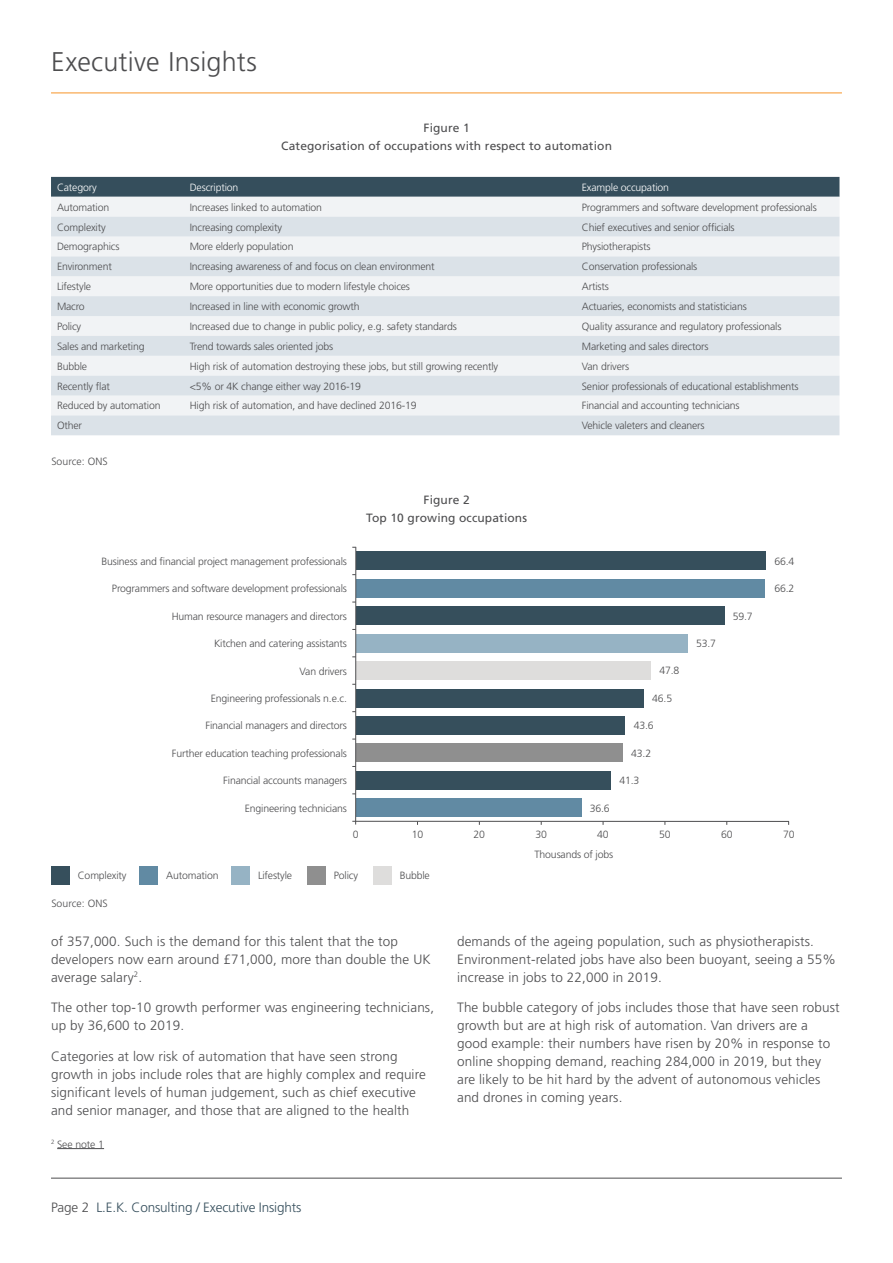
<style>
.page{position:relative;width:893px;height:1263px;background:#fff}
.page>*{position:absolute;margin:0;border:0;box-sizing:border-box;transform-origin:0 0}
.t1{font:300 27px "Frutiger LT Pro";letter-spacing:.005em;color:#4d4d4f}
.t2{font:300 13.5px/18px "Frutiger LT Pro";letter-spacing:.01em;color:#4d4d4f}
.t3{font:300 13.5px "Frutiger LT Pro";letter-spacing:-.01em;color:#354e5c}
.t4{font:12px/18px "Frutiger LT Pro";letter-spacing:.01em;color:#4d4d4f;text-align:center}
.t5{font:300 10.5px "Frutiger LT Pro";letter-spacing:-.015em;color:#4d4d4f}
.t6{font:300 10.5px "Frutiger LT Pro";letter-spacing:-.015em;color:#fff}
.t7{font:300 10.5px "Frutiger LT Pro";letter-spacing:.005em;color:#4d4d4f}
.s1{color:#4d4d4f}
</style>
<div class="page">
<hr style="left:51px;top:1178px;width:791px;height:1px;background:#4d4d4f">
<hr style="left:51px;top:93px;width:791px;height:1px;background:#f79428">
<hr style="left:57px;top:1148px;width:47px;height:1px;background:#4d4d4f">
<div style="left:51px;top:177px;width:788px;height:20px;background:#354e5c"></div>
<div style="left:51px;top:197px;width:788px;height:20px;background:#f1f3f5"></div>
<svg style="left:51px;top:217px;width:788px;height:218px;fill:#dbe2e8"></svg>
<div style="left:356px;top:798px;width:225px;height:19px;background:#618aa3"></div>
<div style="left:356px;top:771px;width:255px;height:18px;background:#364f5c"></div>
<div style="left:356px;top:744px;width:267px;height:18px;background:#8f8f8f"></div>
<div style="left:356px;top:716px;width:269px;height:19px;background:#364f5c"></div>
<div style="left:356px;top:689px;width:287px;height:18px;background:#364f5c"></div>
<div style="left:356px;top:661px;width:295px;height:19px;background:#dedddc"></div>
<div style="left:356px;top:634px;width:332px;height:18px;background:#96b3c4"></div>
<div style="left:356px;top:607px;width:369px;height:18px;background:#364f5c"></div>
<div style="left:356px;top:552px;width:410px;height:18px;background:#364f5c"></div>
<div style="left:356px;top:579px;width:409px;height:19px;background:#618aa3"></div>
<hr style="left:355px;top:547px;width:1px;height:274px;background:#4d4d4f">
<hr style="left:355px;top:821px;width:434px;height:1px;background:#4d4d4f">
<div style="left:51px;top:866px;width:18px;height:18px;background:#364f5c"></div>
<div style="left:139px;top:866px;width:19px;height:18px;background:#618aa3"></div>
<div style="left:373px;top:866px;width:18px;height:18px;background:#dedddc"></div>
<div style="left:231px;top:866px;width:19px;height:18px;background:#96b3c4"></div>
<div style="left:307px;top:866px;width:18px;height:18px;background:#8f8f8f"></div>
<h1 class="t1" style="left:51px;top:46px;width:207px">Executive Insights</h1>
<p class="t4" style="left:281px;top:119px;width:332px">Figure 1<br>Categorisation of occupations with respect to automation</p>
<p class="t6" style="left:57px;top:181px;width:41px">Category</p>
<p class="t6" style="left:190px;top:181px;width:50px">Description</p>
<p class="t6" style="left:582px;top:181px;width:89px">Example occupation</p>
<p class="t5" style="left:57px;top:201px;width:54px">Automation</p>
<p class="t5" style="left:190px;top:201px;width:134px">Increases linked to automation</p>
<p class="t5" style="left:582px;top:201px;width:236px">Programmers and software development professionals</p>
<p class="t5" style="left:57px;top:221px;width:50px">Complexity</p>
<p class="t5" style="left:190px;top:221px;width:94px">Increasing complexity</p>
<p class="t5" style="left:582px;top:221px;width:154px">Chief executives and senior officials</p>
<p class="t5" style="left:57px;top:241px;width:64px">Demographics</p>
<p class="t5" style="left:190px;top:241px;width:105px">More elderly population</p>
<p class="t5" style="left:582px;top:241px;width:70px">Physiotherapists</p>
<p class="t5" style="left:57px;top:261px;width:56px">Environment</p>
<p class="t5" style="left:190px;top:261px;width:246px">Increasing awareness of and focus on clean environment</p>
<p class="t5" style="left:582px;top:261px;width:117px">Conservation professionals</p>
<p class="t5" style="left:57px;top:280px;width:36px">Lifestyle</p>
<p class="t5" style="left:190px;top:280px;width:222px">More opportunities due to modern lifestyle choices</p>
<p class="t5" style="left:582px;top:280px;width:29px">Artists</p>
<p class="t5" style="left:57px;top:300px;width:29px">Macro</p>
<p class="t5" style="left:190px;top:300px;width:171px">Increased in line with economic growth</p>
<p class="t5" style="left:582px;top:300px;width:166px">Actuaries, economists and statisticians</p>
<p class="t5" style="left:57px;top:320px;width:26px">Policy</p>
<p class="t5" style="left:190px;top:320px;width:268px">Increased due to change in public policy, e.g. safety standards</p>
<p class="t5" style="left:582px;top:320px;width:201px">Quality assurance and regulatory professionals</p>
<p class="t5" style="left:57px;top:340px;width:89px">Sales and marketing</p>
<p class="t5" style="left:190px;top:340px;width:145px">Trend towards sales oriented jobs</p>
<p class="t5" style="left:582px;top:340px;width:128px">Marketing and sales directors</p>
<p class="t5" style="left:57px;top:360px;width:32px">Bubble</p>
<p class="t5" style="left:190px;top:360px;width:310px">High risk of automation destroying these jobs, but still growing recently</p>
<p class="t5" style="left:582px;top:360px;width:49px">Van drivers</p>
<p class="t5" style="left:57px;top:380px;width:54px">Recently flat</p>
<p class="t5" style="left:190px;top:380px;width:173px">&lt;5% or 4K change either way 2016-19</p>
<p class="t5" style="left:582px;top:380px;width:218px">Senior professionals of educational establishments</p>
<p class="t5" style="left:57px;top:400px;width:105px">Reduced by automation</p>
<p class="t5" style="left:190px;top:400px;width:228px">High risk of automation, and have declined 2016-19</p>
<p class="t5" style="left:582px;top:400px;width:159px">Financial and accounting technicians</p>
<p class="t5" style="left:57px;top:420px;width:27px">Other</p>
<p class="t5" style="left:582px;top:420px;width:124px">Vehicle valeters and cleaners</p>
<p class="t7" style="left:51px;top:455px;width:58px">Source: ONS</p>
<p class="t4" style="left:366px;top:491px;width:162px">Figure 2<br>Top 10 growing occupations</p>
<p class="t5" style="left:101px;top:555px;width:247px">Business and financial project management professionals</p>
<p class="t5" style="left:112px;top:583px;width:236px">Programmers and software development professionals</p>
<p class="t5" style="left:172px;top:610px;width:177px">Human resource managers and directors</p>
<p class="t5" style="left:214px;top:637px;width:134px">Kitchen and catering assistants</p>
<p class="t5" style="left:300px;top:665px;width:49px">Van drivers</p>
<p class="t5" style="left:211px;top:692px;width:138px">Engineering professionals n.e.c.</p>
<p class="t5" style="left:206px;top:720px;width:143px">Financial managers and directors</p>
<p class="t5" style="left:172px;top:747px;width:177px">Further education teaching professionals</p>
<p class="t5" style="left:223px;top:774px;width:125px">Financial accounts managers</p>
<p class="t5" style="left:245px;top:802px;width:104px">Engineering technicians</p>
<p class="t5" style="left:774px;top:555px;width:21px">66.4</p>
<p class="t5" style="left:774px;top:582px;width:21px">66.2</p>
<p class="t5" style="left:733px;top:610px;width:21px">59.7</p>
<p class="t5" style="left:696px;top:637px;width:21px">53.7</p>
<p class="t5" style="left:659px;top:665px;width:21px">47.8</p>
<p class="t5" style="left:652px;top:692px;width:21px">46.5</p>
<p class="t5" style="left:634px;top:719px;width:21px">43.6</p>
<p class="t5" style="left:631px;top:747px;width:21px">43.2</p>
<p class="t5" style="left:619px;top:774px;width:21px">41.3</p>
<p class="t5" style="left:590px;top:802px;width:21px">36.6</p>
<p class="t5" style="left:534px;top:849px;width:80px">Thousands of jobs</p>
<p class="t5" style="left:353px;top:828px;width:7px">0</p>
<p class="t5" style="left:412px;top:828px;width:13px">10</p>
<p class="t5" style="left:474px;top:828px;width:13px">20</p>
<p class="t5" style="left:536px;top:828px;width:13px">30</p>
<p class="t5" style="left:597px;top:828px;width:13px">40</p>
<p class="t5" style="left:659px;top:828px;width:13px">50</p>
<p class="t5" style="left:721px;top:828px;width:13px">60</p>
<p class="t5" style="left:783px;top:828px;width:13px">70</p>
<p class="t5" style="left:78px;top:869px;width:50px">Complexity</p>
<p class="t5" style="left:166px;top:869px;width:54px">Automation</p>
<p class="t5" style="left:258px;top:869px;width:36px">Lifestyle</p>
<p class="t5" style="left:334px;top:869px;width:26px">Policy</p>
<p class="t5" style="left:400px;top:869px;width:32px">Bubble</p>
<p class="t7" style="left:51px;top:897px;width:58px">Source: ONS</p>
<p class="t2" style="left:51px;top:932px;width:381px">of 357,000. Such is the demand for this talent that the top developers now earn around £71,000, more than double the UK average salary<sup>2</sup>.</p>
<p class="t2" style="left:51px;top:999px;width:385px">The other top-10 growth performer was engineering technicians, up by 36,600 to 2019.</p>
<p class="t2" style="left:51px;top:1047px;width:376px">Categories at low risk of automation that have seen strong growth in jobs include roles that are highly complex and require significant levels of human judgement, such as chief executive and senior manager, and those that are aligned to the health</p>
<p class="t5" style="left:51px;top:1138px;width:55px"><sup>2</sup> See note 1</p>
<p class="t3" style="left:51px;top:1199px;width:252px"><span class="s1">Page 2</span> L.E.K. Consulting / Executive Insights</p>
<p class="t2" style="left:457px;top:932px;width:380px">demands of the ageing population, such as physiotherapists.<br>Environment-related jobs have also been buoyant, seeing a 55% increase in jobs to 22,000 in 2019.</p>
<p class="t2" style="left:457px;top:999px;width:384px">The bubble category of jobs includes those that have seen robust growth but are at high risk of automation. Van drivers are a good example: their numbers have risen by 20% in response to online shopping demand, reaching 284,000 in 2019, but they are likely to be hit hard by the advent of autonomous vehicles and drones in coming years.</p>
</div>
